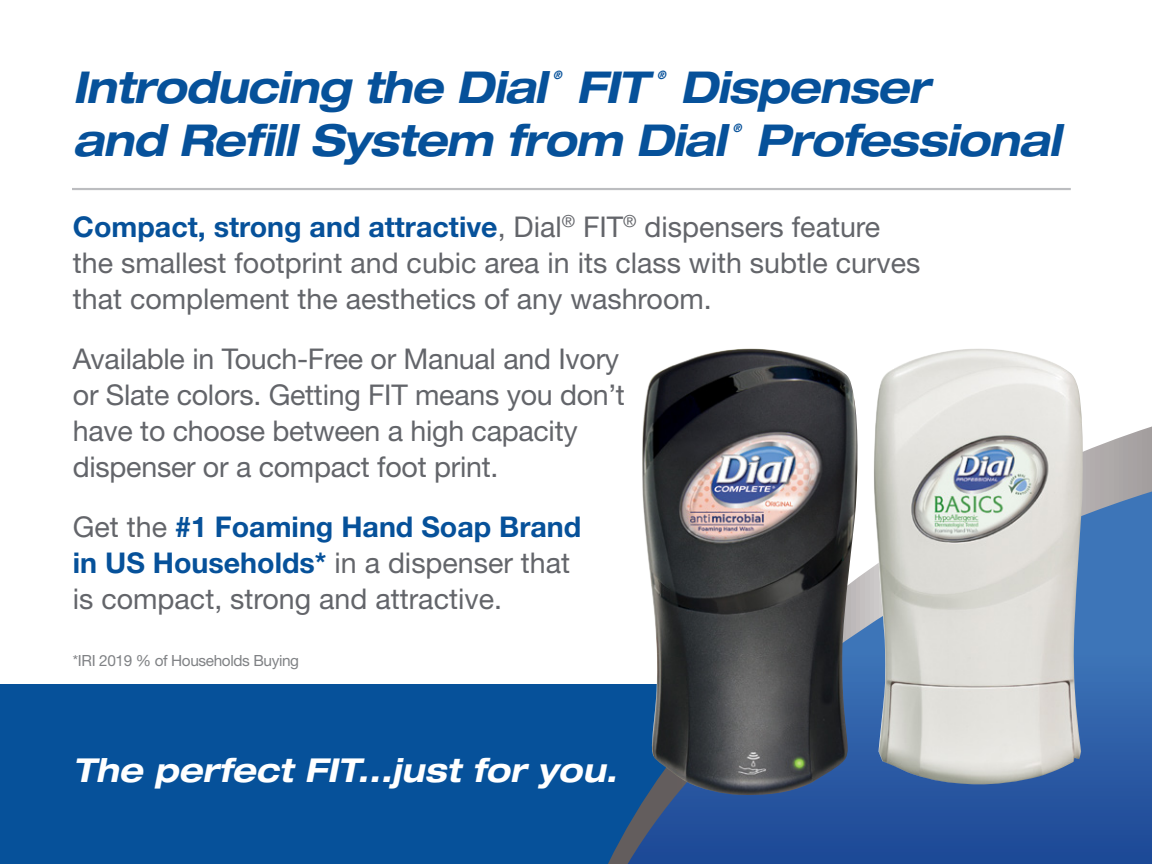
<style>
.page{position:relative;width:1152px;height:864px;background:#fff}
.page>*{position:absolute;margin:0;border:0;box-sizing:border-box;transform-origin:0 0}
.t1{font:italic 700 expanded 44px/52.8px "Helvetica Neue LT Pro";letter-spacing:-.025em;color:#06519a;scale:.95 1}
.t2{font:italic 700 expanded 33px "Helvetica Neue LT Pro";color:#fff;scale:.95 1}
.t3{font:28.6px/36px "Helvetica Neue";color:#63656a}
.t4{font:15.4px "Helvetica Neue";letter-spacing:-.025em;color:#808285}
.t5{font:italic 700 expanded 11.6px "Helvetica Neue LT Pro";color:#06519a;scale:.95 1}
.s1{font-weight:700;color:#06519a}
</style>
<div class="page">
<div style="left:0;top:684px;width:1152px;height:180px;background:#06519a"></div>
<svg style="left:608px;top:426px;width:544px;height:438px"></svg>
<hr style="left:72px;top:188px;width:999px;height:2px;background:#bcbdc0">
<img style="left:642px;top:348px;width:218px;height:448px">
<img style="left:872px;top:349px;width:212px;height:436px">
<p class="t1" style="left:73px;top:60px;width:500px">Introducing the Dial</p>
<p class="t5" style="left:553px;top:67px;width:11px">®</p>
<p class="t1" style="left:576px;top:60px;width:77px">FIT</p>
<p class="t5" style="left:657px;top:67px;width:11px">®</p>
<p class="t1" style="left:73px;top:60px;width:903px;text-indent:607px">Dispenser and Refill System from Dial</p>
<p class="t5" style="left:733px;top:120px;width:11px">®</p>
<p class="t1" style="left:756px;top:112px;width:323px">Professional</p>
<p class="t3" style="left:73px;top:208px;width:849px"><span class="s1">Compact, strong and attractive</span>, Dial<sup>®</sup> FIT<sup>®</sup> dispensers feature the smallest footprint and cubic area in its class with subtle curves that complement the aesthetics of any washroom.</p>
<p class="t3" style="left:73px;top:340px;width:553px">Available in Touch-Free or Manual and Ivory or Slate colors. Getting FIT means you don’t have to choose between a high capacity dispenser or a compact foot print.</p>
<p class="t3" style="left:73px;top:508px;width:510px">Get the <span class="s1">#1 Foaming Hand Soap Brand in US Households*</span> in a dispenser that is compact, strong and attractive.</p>
<p class="t4" style="left:73px;top:652px;width:228px">*IRI 2019 % of Households Buying</p>
<p class="t2" style="left:73px;top:748px;width:574px">The perfect FIT...just for you.</p>
</div>
